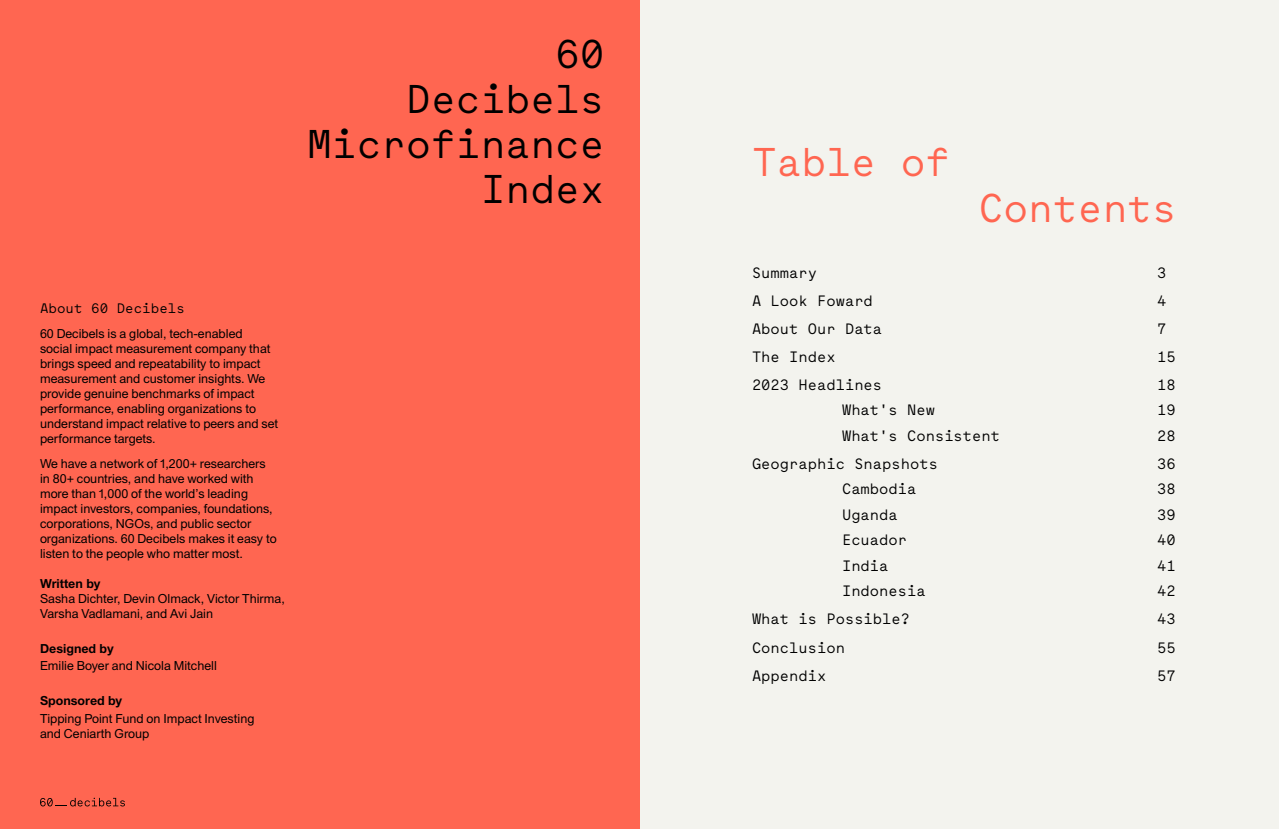
<style>
.page{position:relative;width:1279px;height:829px;background:#fff}
.page>*{position:absolute;margin:0;border:0;box-sizing:border-box;transform-origin:0 0}
.t1{font:40px/45px "Maax Mono";color:#000;text-align:right}
.t2{font:40px "Maax Mono";color:#ff6651}
.t3{font:15px "Maax Mono";color:#000}
.t4{font:13.75px "Maax Mono";color:#000}
.t5{font:12.5px/15px "Union";color:#000}
.t6{font:700 12.5px "Union";color:#000}
</style>
<div class="page">
<div style="left:639px;top:0;width:640px;height:828px;background:#f3f3ee"></div>
<div style="left:0;top:0;width:639px;height:828px;background:#ff6651"></div>
<div style="left:950px;top:784px;width:303px;height:32px;background:#f3f3ee"></div>
<svg style="left:40px;top:797px;width:85px;height:9px"></svg>
<h1 class="t1" style="left:307px;top:30px;width:299px">60<br>Decibels<br>Microfinance<br>Index</h1>
<p class="t4" style="left:40px;top:298px;width:146px">About 60 Decibels</p>
<p class="t5" style="left:40px;top:324px;width:240px">60 Decibels is a global, tech-enabled<br>social impact measurement company that brings speed and repeatability to impact measurement and customer insights. We provide genuine benchmarks of impact performance, enabling organizations to understand impact relative to peers and set performance targets.</p>
<p class="t5" style="left:40px;top:454px;width:238px">We have a network of 1,200+ researchers in 80+ countries, and have worked with more than 1,000 of the world’s leading impact investors, companies, foundations, corporations, NGOs, and public sector organizations. 60 Decibels makes it easy to listen to the people who matter most.</p>
<p class="t6" style="left:40px;top:573px;width:62px">Written by</p>
<p class="t5" style="left:40px;top:589px;width:246px">Sasha Dichter, Devin Olmack, Victor Thirma,<br>Varsha Vadlamani, and Avi Jain</p>
<p class="t6" style="left:40px;top:638px;width:75px">Designed by</p>
<p class="t5" style="left:40px;top:657px;width:178px">Emilie Boyer and Nicola Mitchell</p>
<p class="t6" style="left:40px;top:691px;width:84px">Sponsored by</p>
<p class="t5" style="left:40px;top:709px;width:216px">Tipping Point Fund on Impact Investing and Ceniarth Group</p>
<h1 class="t2" style="left:752px;top:135px;width:200px">Table of</h1>
<h1 class="t2" style="left:978px;top:180px;width:200px">Contents</h1>
<p class="t3" style="left:752px;top:262px;width:67px">Summary</p>
<p class="t3" style="left:1157px;top:262px;width:11px">3</p>
<p class="t3" style="left:752px;top:290px;width:122px">A Look Foward</p>
<p class="t3" style="left:1157px;top:290px;width:11px">4</p>
<p class="t3" style="left:752px;top:318px;width:132px">About Our Data</p>
<p class="t3" style="left:1157px;top:318px;width:11px">7</p>
<p class="t3" style="left:752px;top:346px;width:85px">The Index</p>
<p class="t3" style="left:1157px;top:346px;width:20px">15</p>
<p class="t3" style="left:752px;top:374px;width:132px">2023 Headlines</p>
<p class="t3" style="left:1157px;top:374px;width:20px">18</p>
<p class="t3" style="left:842px;top:399px;width:95px">What's New</p>
<p class="t3" style="left:1157px;top:399px;width:20px">19</p>
<p class="t3" style="left:842px;top:425px;width:160px">What's Consistent</p>
<p class="t3" style="left:1157px;top:425px;width:20px">28</p>
<p class="t3" style="left:752px;top:453px;width:187px">Geographic Snapshots</p>
<p class="t3" style="left:1157px;top:453px;width:20px">36</p>
<p class="t3" style="left:842px;top:478px;width:76px">Cambodia</p>
<p class="t3" style="left:1157px;top:478px;width:20px">38</p>
<p class="t3" style="left:842px;top:504px;width:57px">Uganda</p>
<p class="t3" style="left:1157px;top:504px;width:20px">39</p>
<p class="t3" style="left:842px;top:529px;width:67px">Ecuador</p>
<p class="t3" style="left:1157px;top:529px;width:20px">40</p>
<p class="t3" style="left:842px;top:555px;width:48px">India</p>
<p class="t3" style="left:1157px;top:555px;width:20px">41</p>
<p class="t3" style="left:842px;top:580px;width:85px">Indonesia</p>
<p class="t3" style="left:1157px;top:580px;width:20px">42</p>
<p class="t3" style="left:752px;top:608px;width:160px">What is Possible?</p>
<p class="t3" style="left:1157px;top:608px;width:20px">43</p>
<p class="t3" style="left:752px;top:636px;width:95px">Conclusion</p>
<p class="t3" style="left:1157px;top:636px;width:20px">55</p>
<p class="t3" style="left:752px;top:664px;width:76px">Appendix</p>
<p class="t3" style="left:1157px;top:664px;width:20px">57</p>
</div>
